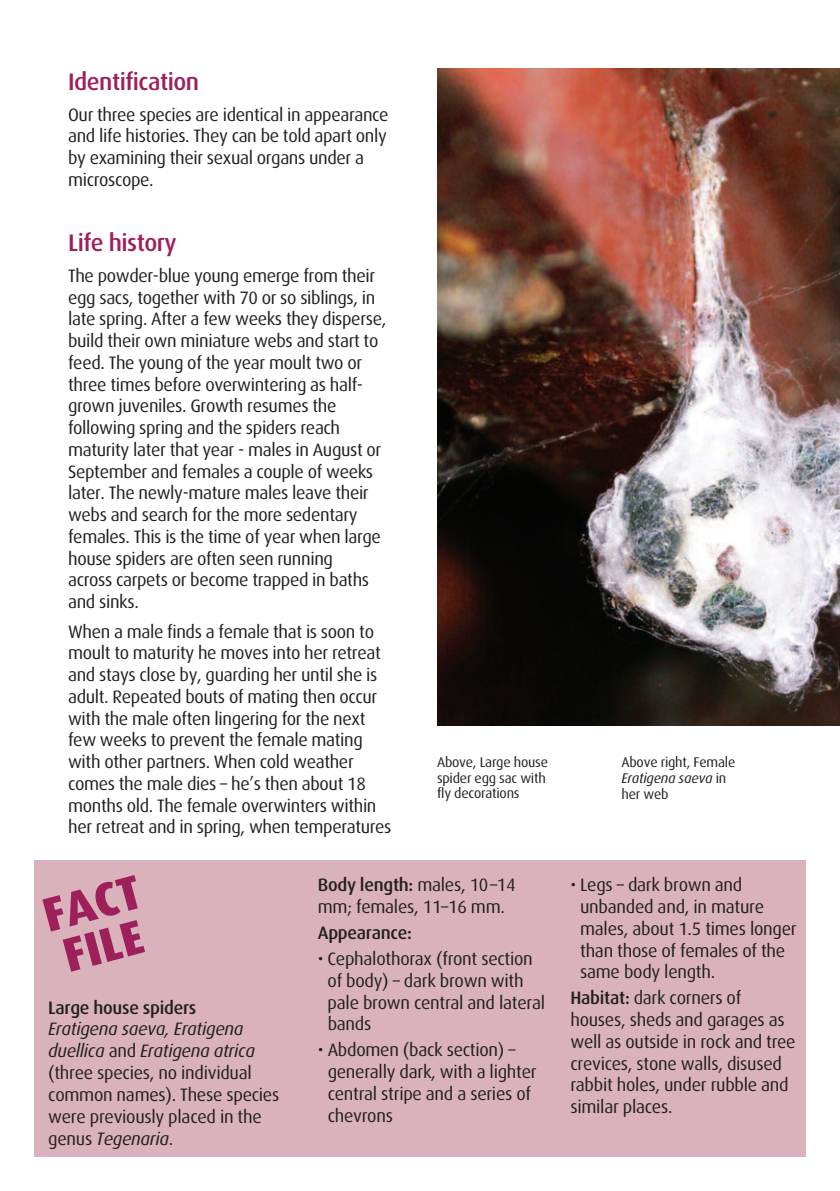
<style>
.page{position:relative;width:840px;height:1191px;background:#fff}
.page>*{position:absolute;margin:0;border:0;box-sizing:border-box;transform-origin:0 0}
.t1{font:800 48px/44px "Dax";color:#9e205a}
.t2{font:500 24px "Dax";letter-spacing:-.02em;color:#9e205a}
.t3{font:18px/21.8px "Dax";letter-spacing:-.02em;color:#231f20}
.t4{font:500 18px "Dax";letter-spacing:-.015em;color:#231f20}
.t5{font:14px/15.6px "Dax";letter-spacing:-.015em;color:#231f20}
.s1{font-style:italic}
.s2{font-weight:500}
</style>
<div class="page">
<div style="left:34px;top:860px;width:771px;height:297px;background:#d9b2bb"></div>
<img style="left:437px;top:68px;width:402px;height:658px">
<h2 class="t2" style="left:68px;top:68px;width:132px">Identification</h2>
<p class="t3" style="left:68px;top:104px;width:322px">Our three species are identical in appearance and life histories. They can be told apart only by examining their sexual organs under a microscope.</p>
<h2 class="t2" style="left:68px;top:229px;width:110px">Life history</h2>
<p class="t3" style="left:68px;top:265px;width:319px">The powder-blue young emerge from their egg sacs, together with 70 or so siblings, in late spring. After a few weeks they disperse, build their own miniature webs and start to feed. The young of the year moult two or three times before overwintering as half&shy;grown juveniles. Growth resumes the following spring and the spiders reach maturity later that year - males in August or September and females a couple of weeks later. The newly-mature males leave their webs and search for the more sedentary females. This is the time of year when large house spiders are often seen running<br>across carpets or become trapped in baths and sinks.</p>
<p class="t3" style="left:68px;top:620px;width:325px">When a male finds a female that is soon to moult to maturity he moves into her retreat and stays close by, guarding her until she is adult. Repeated bouts of mating then occur with the male often lingering for the next few weeks to prevent the female mating with other partners. When cold weather comes the male dies – he’s then about 18 months old. The female overwinters within her retreat and in spring, when temperatures</p>
<p class="t5" style="left:437px;top:754px;width:112px">Above, Large house spider egg sac with fly decorations</p>
<p class="t5" style="left:621px;top:754px;width:115px">Above right, Female<br><span class="s1">Eratigena saeva</span> in her web</p>
<h1 class="t1" style="left:38px;top:895px;width:101px;rotate:-15deg">FACT<br>FILE</h1>
<p class="t4" style="left:48px;top:997px;width:149px">Large house spiders</p>
<p class="t3" style="left:48px;top:1018px;width:232px"><span class="s1">Eratigena saeva, Eratigena duellica</span> and <span class="s1">Eratigena atrica </span>(three species, no individual common names). These species were previously placed in the genus <span class="s1">Tegenaria</span>.</p>
<p class="t3" style="left:317px;top:874px;width:199px"><span class="s2">Body length:</span> males, 10–14 mm; females, 11–16 mm.</p>
<p class="t4" style="left:317px;top:923px;width:95px">Appearance:</p>
<p class="t3" style="left:327px;top:948px;width:219px;text-indent:-10px">• Cephalothorax (front section of body) – dark brown with pale brown central and lateral bands</p>
<p class="t3" style="left:327px;top:1039px;width:210px;text-indent:-10px">• Abdomen (back section) – generally dark, with a lighter central stripe and a series of chevrons</p>
<p class="t3" style="left:580px;top:874px;width:218px;text-indent:-10px">• Legs – dark brown and unbanded and, in mature males, about 1.5 times longer than those of females of the same body length.</p>
<p class="t3" style="left:570px;top:987px;width:227px"><span class="s2">Habitat:</span> dark corners of houses, sheds and garages as well as outside in rock and tree crevices, stone walls, disused rabbit holes, under rubble and similar places.</p>
</div>
